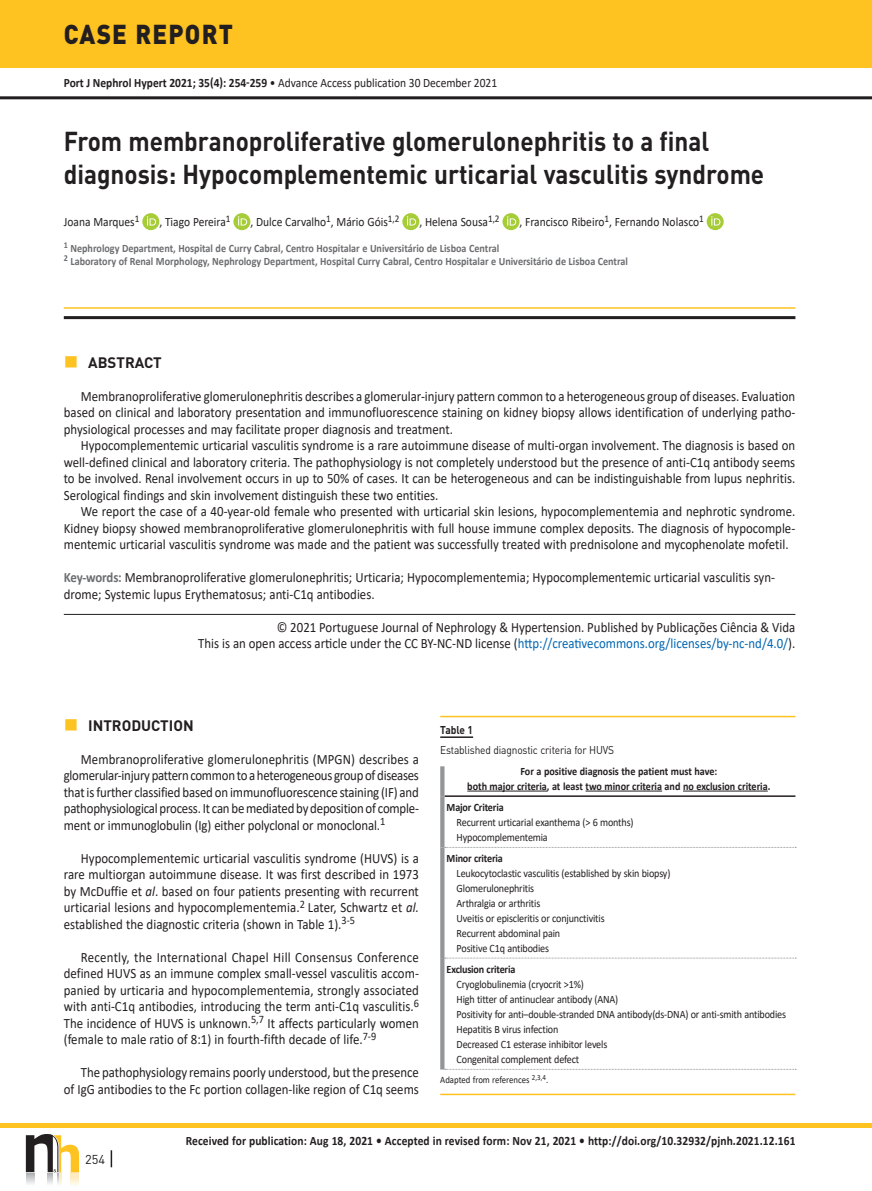
<style>
.page{position:relative;width:872px;height:1191px;background:#fff}
.page>*{position:absolute;margin:0;border:0;box-sizing:border-box;transform-origin:0 0}
.t1{font:700 27px/33px "DIN";color:#231f20;scale:.9 1}
.t2{font:900 27px "DIN";letter-spacing:.05em;color:#231f20;scale:.9 1}
.t3{font:700 15px "DIN";color:#231f20}
.t4{font:14.25px/16.5px "Calibri";color:#231f20;text-align:justify;scale:.9 1}
.t5{font:12.75px "Calibri";color:#231f20;scale:.9 1}
.t6{font:700 12.75px "Calibri";letter-spacing:.01em;color:#231f20;scale:.9 1}
.t7{font:12.75px "DIN";color:#231f20}
.t8{font:11.25px/15px "Calibri";letter-spacing:-.015em;color:#231f20;scale:.9 1}
.t9{font:700 11.25px/12.8px "Calibri";color:#6c6d70;scale:.9 1}
.t10{font:700 11.25px/15px "Calibri";color:#231f20;text-align:center;scale:.9 1}
.t11{font:11.25px "DIN";letter-spacing:-.015em;color:#231f20;scale:.9 1}
.t12{font:700 11.25px "DIN";letter-spacing:-.015em;color:#231f20;scale:.9 1}
.t13{font:9.75px "Calibri";color:#231f20;scale:.9 1}
.s1{font-weight:700}
.s2{font-weight:700;color:#6c6d70}
.s3{color:#0166b3}
.s4{font-style:italic}
</style>
<div class="page">
<hr style="left:0;top:96px;width:872px;height:3px;background:#231f20">
<hr style="left:0;top:1123px;width:872px;height:4px;background:#fec221">
<div style="left:0;top:0;width:872px;height:68px;background:#fec221"></div>
<svg style="left:26px;top:1134px;width:53px;height:51px"></svg>
<svg style="left:111px;top:1150px;width:1px;height:17px"></svg>
<svg style="left:142px;top:213px;width:17px;height:17px"></svg>
<svg style="left:147px;top:216px;width:9px;height:9px"></svg>
<svg style="left:233px;top:213px;width:17px;height:17px"></svg>
<svg style="left:238px;top:216px;width:9px;height:9px"></svg>
<svg style="left:402px;top:213px;width:17px;height:17px"></svg>
<svg style="left:407px;top:216px;width:9px;height:9px"></svg>
<svg style="left:502px;top:213px;width:17px;height:17px"></svg>
<svg style="left:507px;top:216px;width:9px;height:9px"></svg>
<svg style="left:706px;top:213px;width:17px;height:17px"></svg>
<svg style="left:711px;top:216px;width:9px;height:9px"></svg>
<hr style="left:64px;top:307px;width:731px;height:2px;background:#fec221">
<hr style="left:64px;top:316px;width:731px;height:3px;background:#231f20">
<hr style="left:64px;top:614px;width:731px;height:1px;background:#231f20">
<hr style="left:440px;top:716px;width:355px;height:1px;background:#fec221">
<hr style="left:440px;top:736px;width:33px;height:2px;background:#231f20">
<hr style="left:440px;top:1093px;width:355px;height:2px;background:#fec221">
<hr style="left:444px;top:795px;width:351px;height:2px;background:#231f20">
<svg style="left:445px;top:847px;width:351px;height:1px"></svg>
<svg style="left:445px;top:957px;width:351px;height:1px"></svg>
<svg style="left:445px;top:1069px;width:351px;height:1px"></svg>
<svg style="left:440px;top:766px;width:4px;height:30px"></svg>
<svg style="left:440px;top:796px;width:4px;height:51px"></svg>
<svg style="left:440px;top:847px;width:4px;height:111px"></svg>
<svg style="left:440px;top:958px;width:4px;height:111px"></svg>
<hr style="left:467px;top:790px;width:80px;height:1px;background:#231f20">
<hr style="left:585px;top:790px;width:77px;height:1px;background:#231f20">
<hr style="left:683px;top:790px;width:84px;height:1px;background:#231f20">
<h1 class="t2" style="left:64px;top:16px;width:189px">CASE REPORT</h1>
<p class="t5" style="left:64px;top:74px;width:483px"><span class="s1">Port J Nephrol Hypert 2021; 35(4): 254-259</span> • Advance Access publication 30 December 2021</p>
<h1 class="t1" style="left:64px;top:124px;width:780px">From membranoproliferative glomerulonephritis to a final diagnosis: Hypocomplementemic urticarial vasculitis syndrome</h1>
<p class="t5" style="left:64px;top:213px;width:86px">Joana Marques<sup>1</sup></p>
<p class="t5" style="left:159px;top:213px;width:81px">, Tiago Pereira<sup>1</sup></p>
<p class="t5" style="left:250px;top:213px;width:167px">, Dulce Carvalho<sup>1</sup>, Mário Góis<sup>1,2</sup></p>
<p class="t5" style="left:419px;top:213px;width:91px">, Helena Sousa<sup>1,2</sup></p>
<p class="t5" style="left:519px;top:213px;width:206px">, Francisco Ribeiro<sup>1</sup>, Fernando Nolasco<sup>1</sup></p>
<p class="t9" style="left:64px;top:242px;width:628px"><sup>1</sup> Nephrology Department, Hospital de Curry Cabral, Centro Hospitalar e Universitário de Lisboa Central<br><sup>2</sup> Laboratory of Renal Morphology, Nephrology Department, Hospital Curry Cabral, Centro Hospitalar e Universitário de Lisboa Central</p>
<p class="t3" style="left:88px;top:352px;width:75px">ABSTRACT</p>
<p class="t4" style="left:64px;top:387px;width:814px;text-indent:17px">Membranoproliferative glomerulonephritis describes a glomerular-injury pattern common to a heterogeneous group of diseases. Evaluation based on clinical and laboratory presentation and immunofluorescence staining on kidney biopsy allows identification of underlying patho&shy;physiological processes and may facilitate proper diagnosis and treatment.</p>
<p class="t4" style="left:64px;top:437px;width:814px;text-indent:17px">Hypocomplementemic urticarial vasculitis syndrome is a rare autoimmune disease of multi-organ involvement. The diagnosis is based on well-defined clinical and laboratory criteria. The pathophysiology is not completely understood but the presence of anti-C1q antibody seems to be involved. Renal involvement occurs in up to 50% of cases. It can be heterogeneous and can be indistinguishable from lupus nephritis.<br>Serological findings and skin involvement distinguish these two entities.</p>
<p class="t4" style="left:64px;top:503px;width:814px;text-indent:17px">We report the case of a 40-year-old female who presented with urticarial skin lesions, hypocomplementemia and nephrotic syndrome.<br>Kidney biopsy showed membranoproliferative glomerulonephritis with full house immune complex deposits. The diagnosis of hypocomple&shy;mentemic urticarial vasculitis syndrome was made and the patient was successfully treated with prednisolone and mycophenolate mofetil.</p>
<p class="t4" style="left:64px;top:569px;width:792px"><span class="s2">Key-words:</span> Membranoproliferative glomerulonephritis; Urticaria; Hypocomplementemia; Hypocomplementemic urticarial vasculitis syn&shy;drome; Systemic lupus Erythematosus; anti-C1q antibodies.</p>
<p class="t4" style="left:198px;top:618px;width:665px;text-align:right">© 2021 Portuguese Journal of Nephrology &amp; Hypertension. Published by Publicações Ciência &amp; Vida<br>This is an open access article under the CC BY-NC-ND license (<span class="s3">http://creativecommons.org/licenses/by-nc-nd/4.0/</span>).</p>
<p class="t3" style="left:88px;top:715px;width:107px">INTRODUCTION</p>
<p class="t4" style="left:64px;top:750px;width:396px;text-indent:17px">Membranoproliferative glomerulonephritis (MPGN) describes a glomerular-injury pattern common to a heterogeneous group of diseases that is further classified based on immunofluorescence staining (IF) and pathophysiological process. It can be mediated by deposition of comple&shy;ment or immunoglobulin (Ig) either polyclonal or monoclonal.<sup>1</sup></p>
<p class="t4" style="left:64px;top:849px;width:396px;text-indent:17px">Hypocomplementemic urticarial vasculitis syndrome (HUVS) is a rare multiorgan autoimmune disease. It was first described in 1973 by McDuffie et <span class="s4">al</span>. based on four patients presenting with recurrent urticarial lesions and hypocomplementemia.<sup>2</sup> Later, Schwartz et <span class="s4">al. </span>established the diagnostic criteria (shown in Table 1).<sup>3-5</sup></p>
<p class="t4" style="left:64px;top:948px;width:396px;text-indent:17px">Recently, the International Chapel Hill Consensus Conference defined HUVS as an immune complex small-vessel vasculitis accom&shy;panied by urticaria and hypocomplementemia, strongly associated with anti-C1q antibodies, introducing the term anti-C1q vasculitis.<sup>6<br></sup>The incidence of HUVS is unknown.<sup>5,7</sup> It affects particularly women (female to male ratio of 8:1) in fourth-fifth decade of life.<sup>7-9</sup></p>
<p class="t4" style="left:64px;top:1064px;width:396px;text-align:right">The pathophysiology remains poorly understood, but the presence<br>of IgG antibodies to the Fc portion collagen-‑like region of C1q seems</p>
<p class="t12" style="left:440px;top:723px;width:38px">Table 1</p>
<p class="t11" style="left:440px;top:742px;width:195px">Established diagnostic criteria for HUVS</p>
<p class="t10" style="left:467px;top:763px;width:338px">For a positive diagnosis the patient must have:<br>both major criteria, at least two minor criteria and no exclusion criteria.</p>
<p class="t10" style="left:446px;top:799px;width:65px">Major Criteria</p>
<p class="t8" style="left:456px;top:814px;width:198px">Recurrent urticarial exanthema (&gt; 6 months)<br>Hypocomplementemia</p>
<p class="t10" style="left:446px;top:850px;width:64px">Minor criteria</p>
<p class="t8" style="left:456px;top:865px;width:239px">Leukocytoclastic vasculitis (established by skin biopsy)<br>Glomerulonephritis<br>Arthralgia or arthritis<br>Uveitis or episcleritis or conjunctivitis<br>Recurrent abdominal pain<br>Positive C1q antibodies</p>
<p class="t10" style="left:446px;top:961px;width:78px">Exclusion criteria</p>
<p class="t8" style="left:456px;top:976px;width:368px">Cryoglobulinemia (cryocrit &gt;1%)<br>High titter of antinuclear antibody (ANA)<br>Positivity for anti–double-stranded DNA antibody(ds-DNA) or anti-smith antibodies Hepatitis B virus infection<br>Decreased C1 esterase inhibitor levels<br>Congenital complement defect</p>
<p class="t13" style="left:440px;top:1073px;width:121px">Adapted from references <sup>2,3,4</sup>.</p>
<p class="t7" style="left:85px;top:1151px;width:21px">254</p>
<p class="t6" style="left:186px;top:1132px;width:679px">Received for publication: Aug 18, 2021 • Accepted in revised form: Nov 21, 2021 • http://doi.org/10.32932/pjnh.2021.12.161</p>
</div>
